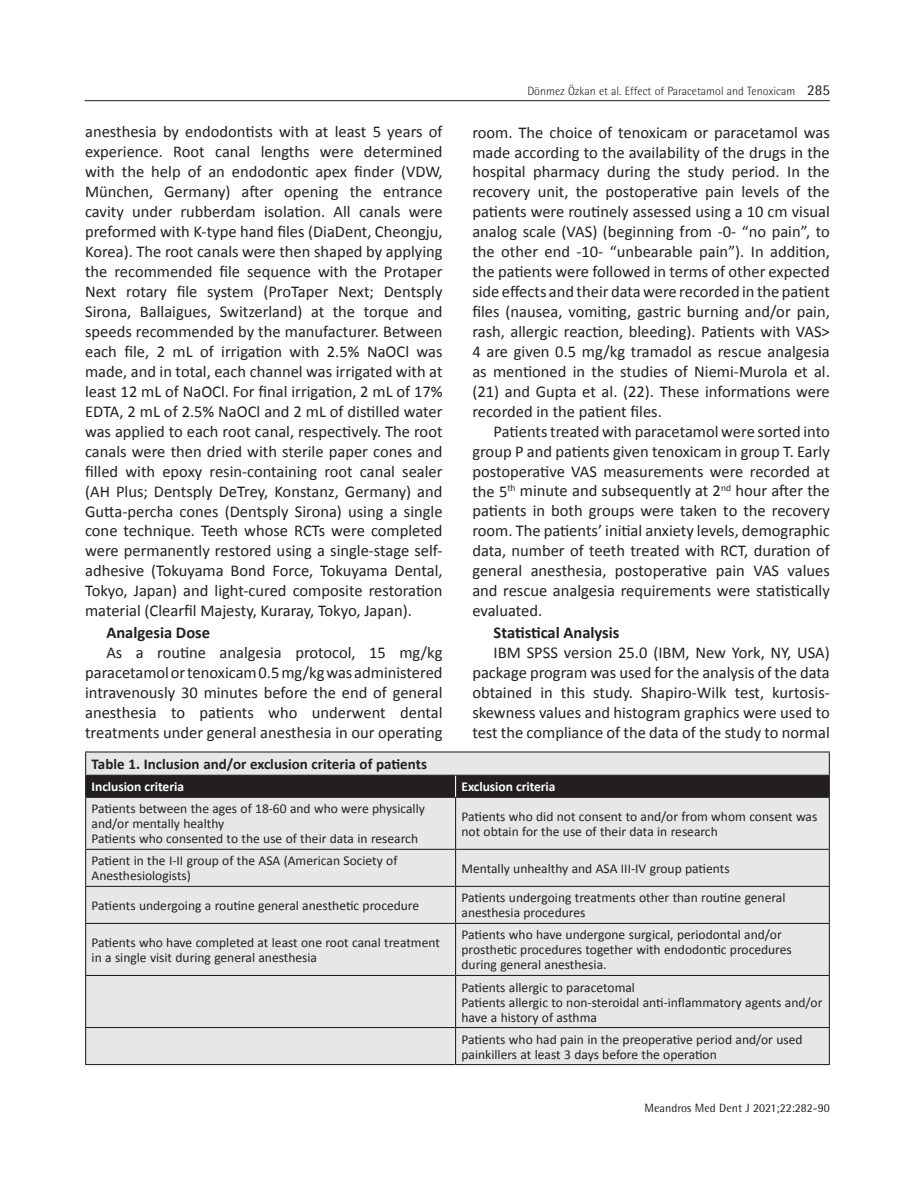
<style>
.page{position:relative;width:915px;height:1191px;background:#fff}
.page>*{position:absolute;margin:0;border:0;box-sizing:border-box;transform-origin:0 0}
.t1{font:16.5px/20px "Calibri";color:#231f20;text-align:justify}
.t2{font:700 16.5px "Calibri";color:#231f20}
.t3{font:700 15px "Calibri";color:#231f20}
.t4{font:13.5px/15px "Calibri";color:#231f20}
.t5{font:700 13.5px "Calibri";letter-spacing:-.005em;color:#fff}
.t6{font:300 12px "Rotis Semi Sans Std";color:#231f20}
.t7{font:12px "Rotis Semi Sans Std";color:#231f20}
.s1{font-weight:400;font-size:15px}
</style>
<div class="page">
<hr style="left:85px;top:100px;width:744px;height:1px;background:#231f20">
<div style="left:86px;top:798px;width:742px;height:266px;background:#e6e7e9"></div>
<hr style="left:85px;top:798px;width:1px;height:50px;background:#231f20">
<hr style="left:828px;top:798px;width:1px;height:50px;background:#231f20">
<hr style="left:85px;top:850px;width:1px;height:36px;background:#231f20">
<hr style="left:828px;top:850px;width:1px;height:36px;background:#231f20">
<hr style="left:85px;top:887px;width:1px;height:36px;background:#231f20">
<hr style="left:828px;top:887px;width:1px;height:36px;background:#231f20">
<hr style="left:85px;top:924px;width:1px;height:51px;background:#231f20">
<hr style="left:828px;top:924px;width:1px;height:51px;background:#231f20">
<hr style="left:85px;top:976px;width:1px;height:51px;background:#231f20">
<hr style="left:828px;top:976px;width:1px;height:51px;background:#231f20">
<hr style="left:85px;top:1028px;width:1px;height:36px;background:#231f20">
<hr style="left:828px;top:1028px;width:1px;height:36px;background:#231f20">
<hr style="left:85px;top:1064px;width:370px;height:1px;background:#231f20">
<hr style="left:455px;top:1064px;width:374px;height:1px;background:#231f20">
<hr style="left:85px;top:751px;width:370px;height:1px;background:#231f20">
<hr style="left:455px;top:751px;width:374px;height:1px;background:#231f20">
<hr style="left:85px;top:796px;width:370px;height:2px;background:#231f20">
<hr style="left:455px;top:796px;width:374px;height:2px;background:#231f20">
<svg style="left:85px;top:752px;width:744px;height:45px;background:#828182"></svg>
<hr style="left:455px;top:798px;width:1px;height:50px;background:#231f20">
<hr style="left:85px;top:848px;width:370px;height:2px;background:#231f20">
<hr style="left:455px;top:848px;width:374px;height:2px;background:#231f20">
<hr style="left:455px;top:850px;width:1px;height:36px;background:#231f20">
<hr style="left:85px;top:886px;width:370px;height:1px;background:#231f20">
<hr style="left:455px;top:886px;width:374px;height:1px;background:#231f20">
<hr style="left:455px;top:887px;width:1px;height:36px;background:#231f20">
<hr style="left:85px;top:923px;width:370px;height:1px;background:#231f20">
<hr style="left:455px;top:923px;width:374px;height:1px;background:#231f20">
<hr style="left:455px;top:924px;width:1px;height:51px;background:#231f20">
<hr style="left:85px;top:975px;width:370px;height:1px;background:#231f20">
<hr style="left:455px;top:975px;width:374px;height:1px;background:#231f20">
<hr style="left:455px;top:976px;width:1px;height:51px;background:#231f20">
<hr style="left:85px;top:1027px;width:370px;height:1px;background:#231f20">
<hr style="left:455px;top:1027px;width:374px;height:1px;background:#231f20">
<hr style="left:455px;top:1028px;width:1px;height:36px;background:#231f20">
<p class="t1" style="left:85px;top:122px;width:359px">anesthesia by endodontists with at least 5 years of experience. Root canal lengths were determined with the help of an endodontic apex finder (VDW, München, Germany) after opening the entrance cavity under rubberdam isolation. All canals were preformed with K-type hand files (DiaDent, Cheongju, Korea). The root canals were then shaped by applying the recommended file sequence with the Protaper Next rotary file system (ProTaper Next; Dentsply Sirona, Ballaigues, Switzerland) at the torque and speeds recommended by the manufacturer. Between each file, 2 mL of irrigation with 2.5% NaOCl was made, and in total, each channel was irrigated with at least 12 mL of NaOCl. For final irrigation, 2 mL of 17% EDTA, 2 mL of 2.5% NaOCl and 2 mL of distilled water was applied to each root canal, respectively. The root canals were then dried with sterile paper cones and filled with epoxy resin-containing root canal sealer (AH Plus; Dentsply DeTrey, Konstanz, Germany) and Gutta-percha cones (Dentsply Sirona) using a single cone technique. Teeth whose RCTs were completed were permanently restored using a single-stage self&shy;adhesive (Tokuyama Bond Force, Tokuyama Dental, Tokyo, Japan) and light-cured composite restoration material (Clearfil Majesty, Kuraray, Tokyo, Japan).</p>
<p class="t2" style="left:106px;top:622px;width:105px">Analgesia Dose</p>
<p class="t1" style="left:85px;top:643px;width:359px;text-indent:21px">As a routine analgesia protocol, 15 mg/kg paracetamol or tenoxicam 0.5 mg/kg was administered intravenously 30 minutes before the end of general anesthesia to patients who underwent dental treatments under general anesthesia in our operating</p>
<p class="t6" style="left:527px;top:84px;width:304px">Dönmez Özkan et al. Effect of Paracetamol and Tenoxicam <span class="s1">285</span></p>
<p class="t1" style="left:472px;top:122px;width:359px">room. The choice of tenoxicam or paracetamol was made according to the availability of the drugs in the hospital pharmacy during the study period. In the recovery unit, the postoperative pain levels of the patients were routinely assessed using a 10 cm visual analog scale (VAS) (beginning from -0- “no pain”, to the other end -10- “unbearable pain”). In addition, the patients were followed in terms of other expected side effects and their data were recorded in the patient files (nausea, vomiting, gastric burning and/or pain, rash, allergic reaction, bleeding). Patients with VAS&gt; 4 are given 0.5 mg/kg tramadol as rescue analgesia as mentioned in the studies of Niemi-Murola et al. (21) and Gupta et al. (22). These informations were recorded in the patient files.</p>
<p class="t1" style="left:472px;top:421px;width:359px;text-indent:21px">Patients treated with paracetamol were sorted into group P and patients given tenoxicam in group T. Early postoperative VAS measurements were recorded at the 5<sup>th</sup> minute and subsequently at 2<sup>nd</sup> hour after the patients in both groups were taken to the recovery room. The patients’ initial anxiety levels, demographic data, number of teeth treated with RCT, duration of general anesthesia, postoperative pain VAS values and rescue analgesia requirements were statistically evaluated.</p>
<p class="t2" style="left:493px;top:622px;width:127px">Statistical Analysis</p>
<p class="t1" style="left:472px;top:643px;width:359px;text-indent:21px">IBM SPSS version 25.0 (IBM, New York, NY, USA) package program was used for the analysis of the data obtained in this study. Shapiro-Wilk test, kurtosis&shy;skewness values and histogram graphics were used to test the compliance of the data of the study to normal</p>
<p class="t3" style="left:92px;top:755px;width:337px">Table 1. Inclusion and/or exclusion criteria of patients</p>
<p class="t5" style="left:92px;top:778px;width:94px">Inclusion criteria</p>
<p class="t5" style="left:461px;top:778px;width:95px">Exclusion criteria</p>
<p class="t4" style="left:92px;top:801px;width:335px">Patients between the ages of 18-60 and who were physically and/or mentally healthy<br>Patients who consented to the use of their data in research</p>
<p class="t4" style="left:461px;top:809px;width:357px">Patients who did not consent to and/or from whom consent was not obtain for the use of their data in research</p>
<p class="t4" style="left:92px;top:853px;width:307px">Patient in the I-II group of the ASA (American Society of<br>Anesthesiologists)</p>
<p class="t4" style="left:461px;top:861px;width:269px">Mentally unhealthy and ASA III-IV group patients</p>
<p class="t4" style="left:92px;top:898px;width:329px">Patients undergoing a routine general anesthetic procedure</p>
<p class="t4" style="left:461px;top:890px;width:325px">Patients undergoing treatments other than routine general anesthesia procedures</p>
<p class="t4" style="left:92px;top:935px;width:349px">Patients who have completed at least one root canal treatment in a single visit during general anesthesia</p>
<p class="t4" style="left:461px;top:927px;width:332px">Patients who have undergone surgical, periodontal and/or prosthetic procedures together with endodontic procedures during general anesthesia.</p>
<p class="t4" style="left:461px;top:979px;width:362px">Patients allergic to paracetomal<br>Patients allergic to non-steroidal anti-inflammatory agents and/or have a history of asthma</p>
<p class="t4" style="left:461px;top:1031px;width:342px">Patients who had pain in the preoperative period and/or used painkillers at least 3 days before the operation</p>
<p class="t7" style="left:644px;top:1100px;width:187px">Meandros Med Dent J 2021;22:282-90</p>
</div>
